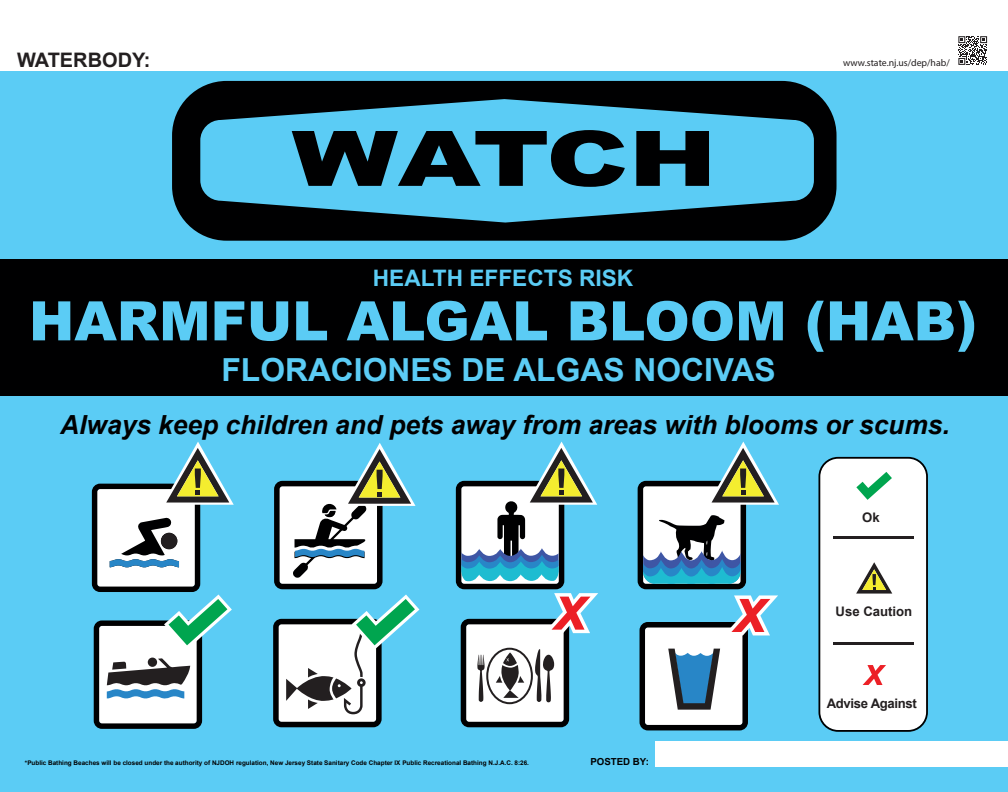
<style>
.page{position:relative;width:1008px;height:792px;background:#fff}
.page>*{position:absolute;margin:0;border:0;box-sizing:border-box;transform-origin:0 0}
.t1{font:900 76.6px "Arial";letter-spacing:-.015em;color:#000001;scale:1.38 1}
.t2{font:900 54.5px "Arial";color:#5bccf5}
.t3{font:700 31.8px "Arial";color:#5bccf5}
.t4{font:italic 700 26.3px "Arial";color:#000001}
.t5{font:700 22.7px "Arial";color:#5bccf5}
.t6{font:700 20px "Arial";color:#231f20}
.t7{font:700 13.2px "Arial";letter-spacing:-.025em;color:#231f20}
.t8{font:700 13.2px "Arial";color:#231f20}
.t9{font:9.8px "Myriad Pro";color:#231f20}
.t10{font:700 9.7px "Arial";color:#000001}
.t11{font:700 6.4px "Arial";color:#000001}
</style>
<div class="page">
<div style="left:0;top:71px;width:1008px;height:721px;background:#5bccf5"></div>
<div style="left:0;top:260px;width:1008px;height:136px;background:#000001"></div>
<svg style="left:172px;top:81px;width:665px;height:160px"></svg>
<svg style="left:958px;top:36px;width:29px;height:29px"></svg>
<svg style="left:274px;top:443px;width:142px;height:146px"></svg>
<svg style="left:638px;top:442px;width:141px;height:147px"></svg>
<svg style="left:273px;top:595px;width:146px;height:132px"></svg>
<svg style="left:92px;top:442px;width:142px;height:287px"></svg>
<svg style="left:640px;top:595px;width:138px;height:135px"></svg>
<svg style="left:456px;top:442px;width:142px;height:285px"></svg>
<svg style="left:818px;top:457px;width:110px;height:275px;background:#eaeceb"></svg>
<hr style="left:833px;top:536px;width:81px;height:2px;background:#231f20">
<hr style="left:833px;top:642px;width:81px;height:3px;background:#231f20">
<div style="left:655px;top:742px;width:353px;height:25px;background:#fff"></div>
<h3 class="t6" style="left:17px;top:46px;width:135px">WATERBODY:</h3>
<h3 class="t9" style="left:843px;top:57px;width:108px">www.state.nj.us/dep/hab/</h3>
<h1 class="t1" style="left:292px;top:103px;width:310px">WATCH</h1>
<h3 class="t5" style="left:373px;top:262px;width:262px">HEALTH EFFECTS RISK</h3>
<h2 class="t2" style="left:29px;top:281px;width:950px">HARMFUL ALGAL BLOOM (HAB)</h2>
<h3 class="t3" style="left:222px;top:348px;width:556px">FLORACIONES DE ALGAS NOCIVAS</h3>
<h3 class="t4" style="left:60px;top:407px;width:891px">Always keep children and pets away from areas with blooms or scums.</h3>
<h3 class="t7" style="left:862px;top:509px;width:19px">Ok</h3>
<h3 class="t8" style="left:836px;top:602px;width:78px">Use Caution</h3>
<p class="t11" style="left:25px;top:759px;width:506px">*Public Bathing Beaches will be closed under the authority of NJDOH regulation, New Jersey State Sanitary Code Chapter IX Public Recreational Bathing N.J.A.C. 8:26.</p>
<h3 class="t10" style="left:591px;top:755px;width:60px">POSTED BY:</h3>
<h3 class="t7" style="left:827px;top:694px;width:92px">Advise Against</h3>
</div>
